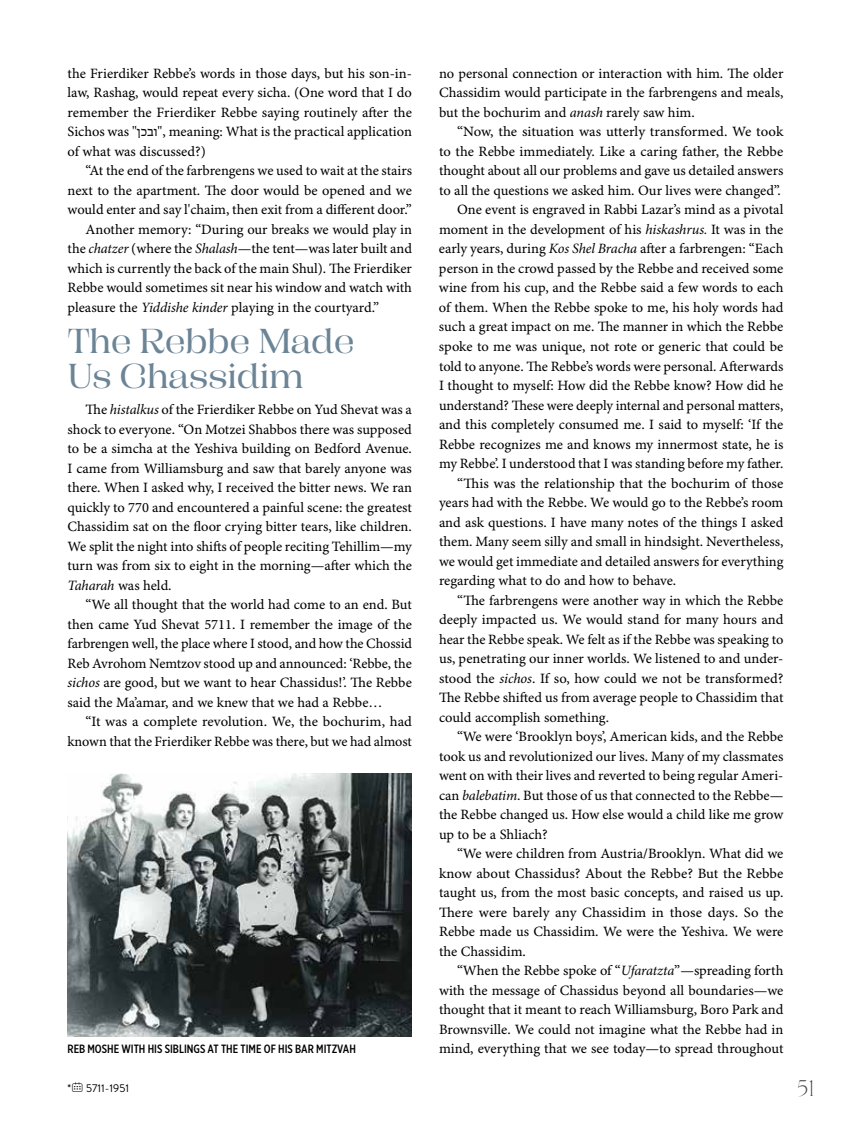
<style>
.page{position:relative;width:851px;height:1121px;background:#fff}
.page>*{position:absolute;margin:0;border:0;box-sizing:border-box;transform-origin:0 0}
.t1{font:34.5px/34.5px "Campaign Serif";letter-spacing:-.01em;color:#6b8496}
.t2{font:200 22.5px "Silk Serif";color:#414042}
.t3{font:14.25px/19.5px "Minion Pro Capt";letter-spacing:-.005em;color:#000;text-align:justify}
.t4{font:500 12px "Gotham X Narrow";color:#000}
.t5{font:11.25px "Brandon Grotesque";color:#000}
.s1{font-family:"Fb Shefa Pro";font-size:14.7px}
.s2{font-family:"Minion Pro";font-style:italic}
.s3{font-family:"Panton Icons C";font-weight:700}
</style>
<div class="page">
<img style="left:68px;top:774px;width:344px;height:262px">
<p class="t3" style="left:67px;top:64px;width:346px">the Frierdiker Rebbe’s words in those days, but his son-in&shy;law, Rashag, would repeat every sicha. (One word that I do remember the Frierdiker Rebbe saying routinely after the Sichos was " <span class="s1">ובכן</span> ", meaning: What is the practical application of what was discussed?)</p>
<p class="t3" style="left:86px;top:162px;width:328px">“At the end of the farbrengens we used to wait at the stairs</p>
<p class="t3" style="left:68px;top:181px;width:346px">next to the apartment. The door would be opened and we</p>
<p class="t3" style="left:68px;top:201px;width:346px">would enter and say l'chaim, then exit from a different door.”</p>
<p class="t3" style="left:86px;top:220px;width:328px">Another memory: “During our breaks we would play in</p>
<p class="t3" style="left:68px;top:240px;width:346px">the <span class="s2">chatzer</span> (where the <span class="s2">Shalash</span>—the tent—was later built and</p>
<p class="t3" style="left:68px;top:259px;width:346px">which is currently the back of the main Shul). The Frierdiker</p>
<p class="t3" style="left:68px;top:279px;width:346px">Rebbe would sometimes sit near his window and watch with</p>
<p class="t3" style="left:68px;top:298px;width:313px">pleasure the <span class="s2">Yiddishe kinder</span> playing in the courtyard.”</p>
<h1 class="t1" style="left:68px;top:322px;width:288px">The Rebbe Made<br>Us Chassidim</h1>
<p class="t3" style="left:68px;top:400px;width:346px;text-indent:18px">The <span class="s2">histalkus</span> of the Frierdiker Rebbe on Yud Shevat was a shock to everyone. “On Motzei Shabbos there was supposed to be a simcha at the Yeshiva building on Bedford Avenue.<br>I came from Williamsburg and saw that barely anyone was there. When I asked why, I received the bitter news. We ran quickly to 770 and encountered a painful scene: the greatest Chassidim sat on the floor crying bitter tears, like children.<br>We split the night into shifts of people reciting Tehillim—my turn was from six to eight in the morning—after which the <span class="s2">Taharah</span> was held.</p>
<p class="t3" style="left:68px;top:595px;width:346px;text-indent:18px">“We all thought that the world had come to an end. But then came Yud Shevat 5711. I remember the image of the farbrengen well, the place where I stood, and how the Chossid Reb Avrohom Nemtzov stood up and announced: ‘Rebbe, the <span class="s2">sichos</span> are good, but we want to hear Chassidus!’. The Rebbe said the Ma’amar, and we knew that we had a Rebbe…</p>
<p class="t3" style="left:68px;top:712px;width:346px;text-align:right">“It was a complete revolution. We, the bochurim, had known that the Frierdiker Rebbe was there, but we had almost</p>
<p class="t3" style="left:439px;top:64px;width:346px">no personal connection or interaction with him. The older Chassidim would participate in the farbrengens and meals, but the bochurim and <span class="s2">anash</span> rarely saw him.</p>
<p class="t3" style="left:457px;top:123px;width:328px">“Now, the situation was utterly transformed. We took</p>
<p class="t3" style="left:439px;top:142px;width:346px">to the Rebbe immediately. Like a caring father, the Rebbe</p>
<p class="t3" style="left:439px;top:162px;width:346px">thought about all our problems and gave us detailed answers</p>
<p class="t3" style="left:439px;top:181px;width:343px">to all the questions we asked him. Our lives were changed”.</p>
<p class="t3" style="left:457px;top:201px;width:328px">One event is engraved in Rabbi Lazar’s mind as a pivotal</p>
<p class="t3" style="left:439px;top:220px;width:346px">moment in the development of his <span class="s2">hiskashrus.</span> It was in the</p>
<p class="t3" style="left:439px;top:240px;width:346px">early years, during <span class="s2">Kos Shel Bracha</span> after a farbrengen: “Each</p>
<p class="t3" style="left:439px;top:259px;width:346px">person in the crowd passed by the Rebbe and received some</p>
<p class="t3" style="left:439px;top:279px;width:346px">wine from his cup, and the Rebbe said a few words to each</p>
<p class="t3" style="left:439px;top:298px;width:346px">of them. When the Rebbe spoke to me, his holy words had</p>
<p class="t3" style="left:439px;top:318px;width:346px">such a great impact on me. The manner in which the Rebbe</p>
<p class="t3" style="left:439px;top:337px;width:346px">spoke to me was unique, not rote or generic that could be</p>
<p class="t3" style="left:439px;top:357px;width:346px">told to anyone. The Rebbe’s words were personal. Afterwards</p>
<p class="t3" style="left:439px;top:376px;width:346px">I thought to myself: How did the Rebbe know? How did he</p>
<p class="t3" style="left:439px;top:396px;width:346px">understand? These were deeply internal and personal matters,</p>
<p class="t3" style="left:439px;top:415px;width:346px">and this completely consumed me. I said to myself: ‘If the</p>
<p class="t3" style="left:439px;top:435px;width:346px">Rebbe recognizes me and knows my innermost state, he is</p>
<p class="t3" style="left:439px;top:454px;width:346px">my Rebbe’. I understood that I was standing before my father.</p>
<p class="t3" style="left:457px;top:474px;width:328px">“This was the relationship that the bochurim of those</p>
<p class="t3" style="left:439px;top:493px;width:346px">years had with the Rebbe. We would go to the Rebbe’s room</p>
<p class="t3" style="left:439px;top:513px;width:346px">and ask questions. I have many notes of the things I asked</p>
<p class="t3" style="left:439px;top:532px;width:346px">them. Many seem silly and small in hindsight. Nevertheless,</p>
<p class="t3" style="left:439px;top:552px;width:346px">we would get immediate and detailed answers for everything</p>
<p class="t3" style="left:439px;top:571px;width:239px">regarding what to do and how to behave.</p>
<p class="t3" style="left:457px;top:591px;width:328px">“The farbrengens were another way in which the Rebbe</p>
<p class="t3" style="left:439px;top:610px;width:346px">deeply impacted us. We would stand for many hours and</p>
<p class="t3" style="left:439px;top:630px;width:346px">hear the Rebbe speak. We felt as if the Rebbe was speaking to</p>
<p class="t3" style="left:439px;top:649px;width:346px">us, penetrating our inner worlds. We listened to and under-</p>
<p class="t3" style="left:439px;top:669px;width:346px">stood the <span class="s2">sichos</span>. If so, how could we not be transformed?</p>
<p class="t3" style="left:439px;top:688px;width:346px">The Rebbe shifted us from average people to Chassidim that</p>
<p class="t3" style="left:439px;top:708px;width:172px">could accomplish something.</p>
<p class="t3" style="left:457px;top:727px;width:328px">“We were ‘Brooklyn boys’, American kids, and the Rebbe</p>
<p class="t3" style="left:439px;top:747px;width:346px">took us and revolutionized our lives. Many of my classmates</p>
<p class="t3" style="left:439px;top:766px;width:346px">went on with their lives and reverted to being regular Ameri-</p>
<p class="t3" style="left:439px;top:786px;width:346px">can <span class="s2">balebatim</span>. But those of us that connected to the Rebbe—</p>
<p class="t3" style="left:439px;top:805px;width:346px">the Rebbe changed us. How else would a child like me grow</p>
<p class="t3" style="left:439px;top:825px;width:110px">up to be a Shliach?</p>
<p class="t3" style="left:457px;top:844px;width:328px">“We were children from Austria/Brooklyn. What did we</p>
<p class="t3" style="left:439px;top:864px;width:346px">know about Chassidus? About the Rebbe? But the Rebbe</p>
<p class="t3" style="left:439px;top:883px;width:346px">taught us, from the most basic concepts, and raised us up.</p>
<p class="t3" style="left:439px;top:903px;width:346px">There were barely any Chassidim in those days. So the</p>
<p class="t3" style="left:439px;top:922px;width:346px">Rebbe made us Chassidim. We were the Yeshiva. We were</p>
<p class="t3" style="left:439px;top:942px;width:88px">the Chassidim.</p>
<p class="t3" style="left:457px;top:961px;width:328px">“When the Rebbe spoke of “<span class="s2">Ufaratzta</span>”—spreading forth</p>
<p class="t3" style="left:439px;top:981px;width:346px">with the message of Chassidus beyond all boundaries—we</p>
<p class="t3" style="left:439px;top:1000px;width:346px">thought that it meant to reach Williamsburg, Boro Park and</p>
<p class="t3" style="left:439px;top:1020px;width:346px">Brownsville. We could not imagine what the Rebbe had in</p>
<p class="t4" style="left:68px;top:1041px;width:290px">REB MOSHE WITH HIS SIBLINGS AT THE TIME OF HIS BAR MITZVAH</p>
<p class="t3" style="left:439px;top:1039px;width:346px">mind, everything that we see today—to spread throughout</p>
<p class="t5" style="left:68px;top:1079px;width:63px">*<span class="s3">z</span> 5711-1951</p>
<h2 class="t2" style="left:796px;top:1074px;width:19px">51</h2>
</div>
